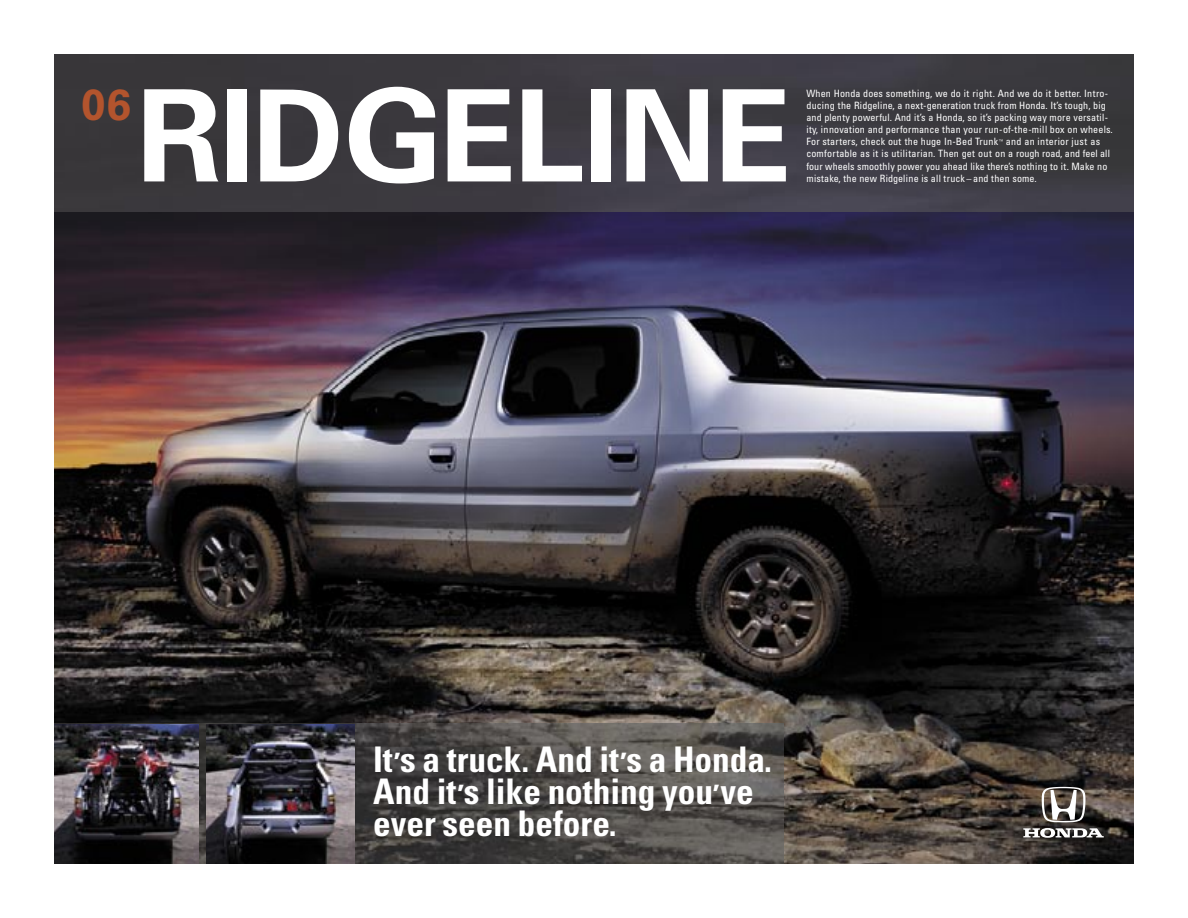
<style>
.page{position:relative;width:1188px;height:918px;background:#fff}
.page>*{position:absolute;margin:0;border:0;box-sizing:border-box;transform-origin:0 0}
.t1{font:700 127.5px "Univers";letter-spacing:-.02em;color:#fff}
.t2{font:700 43.5px "Univers";color:#b3542d}
.t3{font:700 condensed 35.25px/32.2px "Univers";color:#fff}
.t4{font:condensed 10.05px/12.1px "Univers";letter-spacing:.015em;color:#fff}
.s1{font-family:"Rubin Postaer Ad Pi";font-stretch:normal;font-size:11.1px}
</style>
<div class="page">
<img style="left:54px;top:212px;width:1080px;height:652px">
<img style="left:199px;top:724px;width:585px;height:140px">
<img style="left:54px;top:54px;width:1080px;height:158px">
<svg style="left:1023px;top:828px;width:81px;height:10px"></svg>
<svg style="left:1042px;top:787px;width:44px;height:35px"></svg>
<img style="left:207px;top:724px;width:148px;height:140px">
<img style="left:54px;top:724px;width:145px;height:140px">
<h2 class="t2" style="left:81px;top:79px;width:52px">06</h2>
<h1 class="t1" style="left:137px;top:62px;width:656px">RIDGELINE</h1>
<p class="t4" style="left:806px;top:87px;width:308px">When Honda does something, we do it right. And we do it better. Intro&shy;ducing the Ridgeline, a next-generation truck from Honda. It’s tough, big and plenty powerful. And it’s a Honda, so it’s packing way more versatil&shy;ity, innovation and performance than your run-of-the-mill box on wheels.<br>For starters, check out the huge In-Bed Trunk<span class="s1">T</span> and an interior just as comfortable as it is utilitarian. Then get out on a rough road, and feel all four wheels smoothly power you ahead like there’s nothing to it. Make no mistake, the new Ridgeline is all truck – and then some.</p>
<h3 class="t3" style="left:373px;top:743px;width:400px">It<sub>’</sub>s a truck. And it<sub>’</sub>s a Honda.<br>And it<sub>’</sub>s like nothing you<sub>’</sub>ve ever seen before.</h3>
</div>
